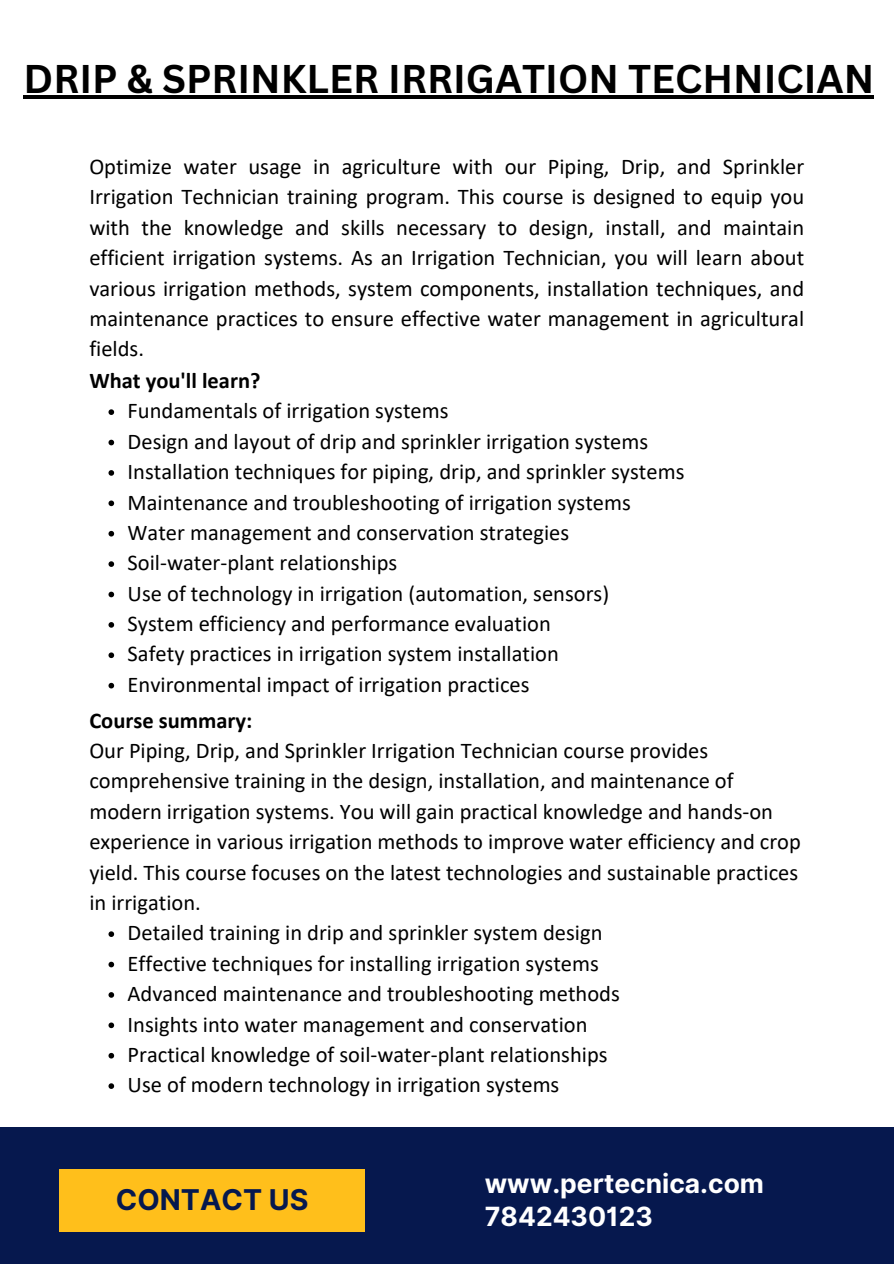
<style>
.page{position:relative;width:894px;height:1264px;background:#fff}
.page>*{position:absolute;margin:0;border:0;box-sizing:border-box;transform-origin:0 0}
.t1{font:700 39px "Canva Sans";color:#000}
.t2{font:700 28.65px "Inter";color:#06184e}
.t3{font:700 26.4px "Inter";color:#fff}
.t4{font:22.5px/30.3px "Calibri";color:#000;text-align:justify}
.t5{font:700 22.5px "Calibri";color:#000}
</style>
<div class="page">
<svg style="left:108px;top:409px;width:6px;height:6px"></svg>
<svg style="left:108px;top:440px;width:6px;height:5px"></svg>
<svg style="left:108px;top:470px;width:6px;height:6px"></svg>
<svg style="left:108px;top:500px;width:6px;height:6px"></svg>
<svg style="left:108px;top:531px;width:6px;height:5px"></svg>
<svg style="left:108px;top:561px;width:6px;height:6px"></svg>
<svg style="left:108px;top:591px;width:6px;height:6px"></svg>
<svg style="left:108px;top:622px;width:6px;height:5px"></svg>
<svg style="left:108px;top:652px;width:6px;height:6px"></svg>
<svg style="left:108px;top:683px;width:6px;height:5px"></svg>
<hr style="left:24px;top:95px;width:850px;height:3px;background:#000">
<svg style="left:108px;top:931px;width:6px;height:6px"></svg>
<svg style="left:108px;top:961px;width:6px;height:6px"></svg>
<svg style="left:108px;top:992px;width:6px;height:5px"></svg>
<svg style="left:108px;top:1022px;width:6px;height:6px"></svg>
<svg style="left:108px;top:1052px;width:6px;height:6px"></svg>
<svg style="left:108px;top:1083px;width:6px;height:5px"></svg>
<div style="left:0;top:1126px;width:893px;height:137px;background:#06184e"></div>
<div style="left:59px;top:1169px;width:306px;height:62px;background:#ffbf1b"></div>
<p class="t1" style="left:24px;top:51px;width:851px">DRIP &amp; SPRINKLER IRRIGATION TECHNICIAN</p>
<h1 class="t4" style="left:89px;top:153px;width:716px">Optimize water usage in agriculture with our Piping, Drip, and Sprinkler Irrigation Technician training program. This course is designed to equip you with the knowledge and skills necessary to design, install, and maintain efficient irrigation systems. As an Irrigation Technician, you will learn about various irrigation methods, system components, installation techniques, and maintenance practices to ensure effective water management in agricultural fields.</h1>
<p class="t5" style="left:89px;top:371px;width:172px">What you'll learn?</p>
<h4 class="t4" style="left:128px;top:397px;width:322px">Fundamentals of irrigation systems</h4>
<p class="t4" style="left:128px;top:428px;width:522px">Design and layout of drip and sprinkler irrigation systems</p>
<p class="t4" style="left:128px;top:458px;width:558px">Installation techniques for piping, drip, and sprinkler systems</p>
<p class="t4" style="left:128px;top:488px;width:504px">Maintenance and troubleshooting of irrigation systems</p>
<p class="t4" style="left:128px;top:519px;width:443px">Water management and conservation strategies</p>
<p class="t4" style="left:128px;top:549px;width:271px">Soil-water-plant relationships</p>
<p class="t4" style="left:128px;top:580px;width:483px">Use of technology in irrigation (automation, sensors)</p>
<p class="t4" style="left:128px;top:610px;width:424px">System efficiency and performance evaluation</p>
<p class="t4" style="left:128px;top:640px;width:432px">Safety practices in irrigation system installation</p>
<p class="t4" style="left:128px;top:671px;width:403px">Environmental impact of irrigation practices</p>
<p class="t5" style="left:89px;top:710px;width:164px">Course summary:</p>
<p class="t4" style="left:89px;top:737px;width:713px;text-align:left">Our Piping, Drip, and Sprinkler Irrigation Technician course provides comprehensive training in the design, installation, and maintenance of modern irrigation systems. You will gain practical knowledge and hands-on experience in various irrigation methods to improve water efficiency and crop yield. This course focuses on the latest technologies and sustainable practices in irrigation.</p>
<p class="t4" style="left:128px;top:919px;width:476px">Detailed training in drip and sprinkler system design</p>
<p class="t4" style="left:128px;top:949px;width:472px">Effective techniques for installing irrigation systems</p>
<p class="t4" style="left:128px;top:980px;width:493px">Advanced maintenance and troubleshooting methods</p>
<p class="t4" style="left:128px;top:1010px;width:461px">Insights into water management and conservation</p>
<p class="t4" style="left:128px;top:1041px;width:481px">Practical knowledge of soil-water-plant relationships</p>
<p class="t4" style="left:128px;top:1071px;width:433px">Use of modern technology in irrigation systems</p>
<h3 class="t2" style="left:116px;top:1182px;width:194px">CONTACT US</h3>
<h3 class="t3" style="left:484px;top:1167px;width:281px">www.pertecnica.com</h3>
<h2 class="t3" style="left:484px;top:1200px;width:169px">7842430123</h2>
</div>
